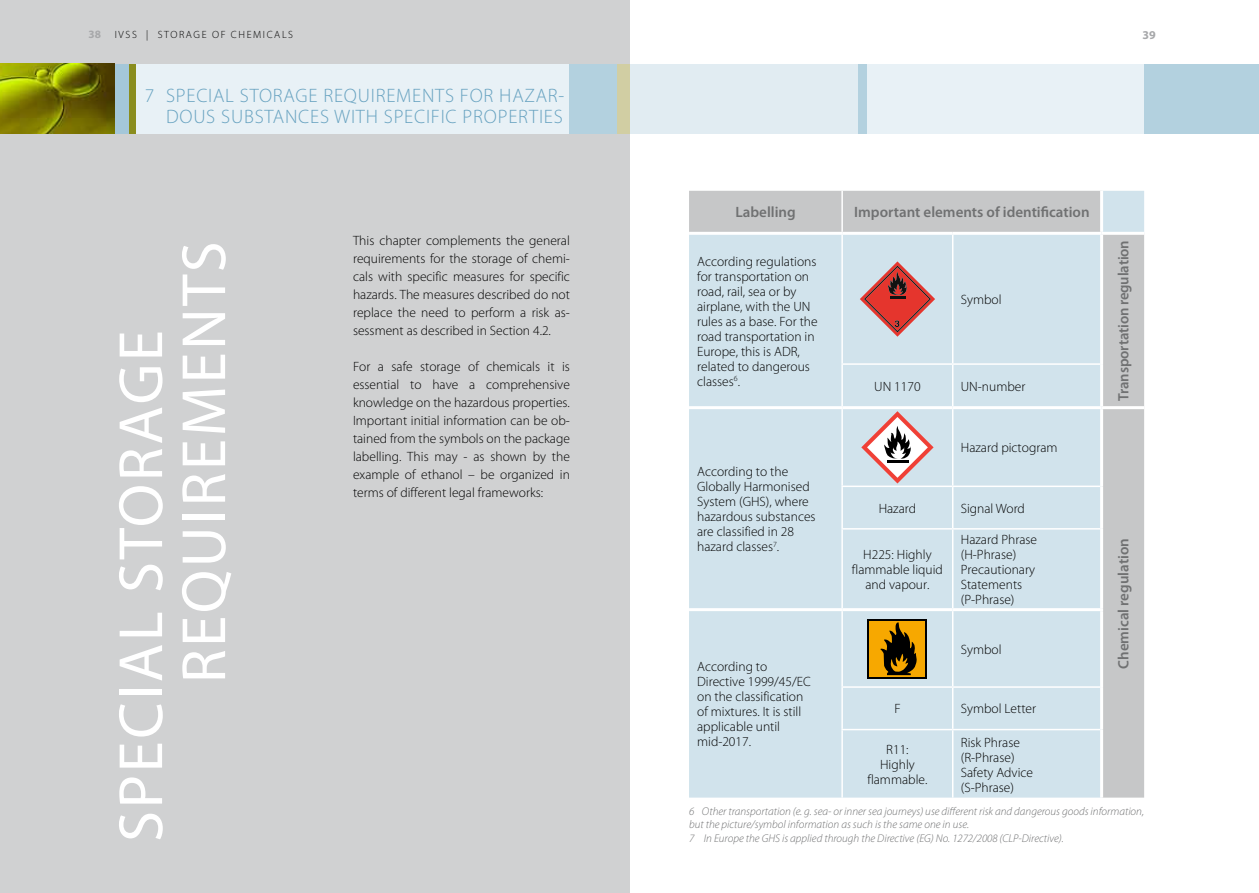
<style>
.page{position:relative;width:1259px;height:893px;background:#fff}
.page>*{position:absolute;margin:0;border:0;box-sizing:border-box;transform-origin:0 0}
.t1{font:63px/63px "Myriad Pro";letter-spacing:.04em;color:#fff}
.t2{font:300 19.5px/21px "Myriad Pro";letter-spacing:.04em;color:#67a2c0;text-align:right}
.t3{font:600 15px "Myriad Pro";color:#707172}
.t4{font:300 13.5px/15px "Myriad Pro";color:#000}
.t5{font:700 12px "Myriad Pro";color:#a7a8aa}
.t6{font:italic 300 11.25px/13.5px "Myriad Pro";color:#707172}
.t7{font:300 10.5px "Myriad Pro";letter-spacing:.15em;color:#000}
.s1{font-weight:700;font-size:11.25px;color:#a7a8aa}
</style>
<div class="page">
<div style="left:0;top:0;width:629px;height:893px;background:#d0d1d2"></div>
<div style="left:0;top:64px;width:1259px;height:69px;background:#b3d1df"></div>
<div style="left:103px;top:64px;width:1041px;height:69px;background:#e8f1f6"></div>
<div style="left:569px;top:64px;width:297px;height:69px;background:#b3d1df"></div>
<div style="left:629px;top:64px;width:228px;height:69px;background:#e1ecf2"></div>
<div style="left:115px;top:64px;width:19px;height:69px;background:#a4c7d9"></div>
<svg style="left:0;top:64px;width:115px;height:69px;background:#7a7803"></svg>
<div style="left:130px;top:64px;width:6px;height:69px;background:#8a8d1e"></div>
<div style="left:617px;top:64px;width:12px;height:69px;background:#d1cea3"></div>
<svg style="left:689px;top:191px;width:455px;height:607px;background:#cfdee6"></svg>
<hr style="left:841px;top:191px;width:2px;height:41px;background:#fff">
<hr style="left:841px;top:235px;width:2px;height:128px;background:#fff">
<hr style="left:952px;top:235px;width:1px;height:128px;background:#fff">
<hr style="left:841px;top:363px;width:111px;height:2px;background:#fff">
<hr style="left:841px;top:365px;width:2px;height:41px;background:#fff">
<hr style="left:952px;top:363px;width:148px;height:2px;background:#fff">
<hr style="left:952px;top:365px;width:1px;height:41px;background:#fff">
<hr style="left:841px;top:409px;width:2px;height:77px;background:#fff">
<hr style="left:952px;top:409px;width:1px;height:77px;background:#fff">
<hr style="left:841px;top:486px;width:111px;height:1px;background:#fff">
<hr style="left:841px;top:487px;width:2px;height:41px;background:#fff">
<hr style="left:952px;top:486px;width:148px;height:1px;background:#fff">
<hr style="left:952px;top:487px;width:1px;height:41px;background:#fff">
<hr style="left:841px;top:528px;width:111px;height:2px;background:#fff">
<hr style="left:841px;top:530px;width:2px;height:78px;background:#fff">
<hr style="left:952px;top:528px;width:148px;height:2px;background:#fff">
<hr style="left:952px;top:530px;width:1px;height:78px;background:#fff">
<hr style="left:841px;top:611px;width:2px;height:75px;background:#fff">
<hr style="left:952px;top:611px;width:1px;height:75px;background:#fff">
<hr style="left:841px;top:686px;width:111px;height:2px;background:#fff">
<hr style="left:841px;top:688px;width:2px;height:41px;background:#fff">
<hr style="left:952px;top:686px;width:148px;height:2px;background:#fff">
<hr style="left:952px;top:688px;width:1px;height:41px;background:#fff">
<hr style="left:841px;top:729px;width:111px;height:1px;background:#fff">
<hr style="left:841px;top:730px;width:2px;height:68px;background:#fff">
<hr style="left:952px;top:729px;width:148px;height:1px;background:#fff">
<hr style="left:952px;top:730px;width:1px;height:68px;background:#fff">
<hr style="left:689px;top:406px;width:153px;height:3px;background:#fff">
<hr style="left:842px;top:406px;width:110px;height:3px;background:#fff">
<hr style="left:952px;top:406px;width:149px;height:3px;background:#fff">
<hr style="left:1101px;top:406px;width:43px;height:3px;background:#fff">
<hr style="left:689px;top:232px;width:153px;height:3px;background:#fff">
<hr style="left:842px;top:232px;width:110px;height:3px;background:#fff">
<hr style="left:952px;top:232px;width:149px;height:3px;background:#fff">
<hr style="left:1101px;top:232px;width:43px;height:3px;background:#fff">
<hr style="left:689px;top:608px;width:153px;height:3px;background:#fff">
<hr style="left:842px;top:608px;width:110px;height:3px;background:#fff">
<hr style="left:952px;top:608px;width:151px;height:3px;background:#fff">
<hr style="left:1100px;top:191px;width:3px;height:41px;background:#fff">
<hr style="left:1100px;top:235px;width:3px;height:129px;background:#fff">
<hr style="left:1100px;top:364px;width:3px;height:42px;background:#fff">
<hr style="left:1100px;top:409px;width:3px;height:77px;background:#fff">
<hr style="left:1100px;top:486px;width:3px;height:43px;background:#fff">
<hr style="left:1100px;top:529px;width:3px;height:79px;background:#fff">
<hr style="left:1100px;top:611px;width:3px;height:76px;background:#fff">
<hr style="left:1100px;top:687px;width:3px;height:43px;background:#fff">
<hr style="left:1100px;top:730px;width:3px;height:68px;background:#fff">
<svg style="left:860px;top:261px;width:75px;height:76px;background:#c98c8d"></svg>
<svg style="left:861px;top:411px;width:72px;height:72px"></svg>
<svg style="left:868px;top:619px;width:59px;height:59px"></svg>
<div style="left:869px;top:621px;width:56px;height:55px;background:#f7a800"></div>
<svg style="left:880px;top:622px;width:37px;height:53px"></svg>
<p class="t7" style="left:88px;top:28px;width:206px"><span class="s1">38</span> IVSS | STORAGE OF CHEMICALS</p>
<p class="t5" style="left:1142px;top:27px;width:15px">39</p>
<h2 class="t2" style="left:145px;top:85px;width:421px">7 SPECIAL STORAGE REQUIREMENTS FOR HAZAR-<br>DOUS SUBSTANCES WITH SPECIFIC PROPERTIES</h2>
<h1 class="t1" style="left:108px;top:683px;width:443px;text-indent:-159px;rotate:-90deg">SPECIAL STORAGE<br>REQUIREMENTS</h1>
<p class="t4" style="left:353px;top:231px;width:218px;line-height:18px;text-align:justify">This chapter complements the general requirements for the storage of chemi&shy;cals with specific measures for specific hazards. The measures described do not replace the need to perform a risk as&shy;sessment as described in Section 4.2.</p>
<p class="t4" style="left:353px;top:357px;width:218px;line-height:18px;text-align:justify">For a safe storage of chemicals it is essential to have a comprehensive knowledge on the hazardous properties.<br>Important initial information can be ob&shy;tained from the symbols on the package labelling. This may - as shown by the example of ethanol – be organized in terms of different legal frameworks:</p>
<p class="t3" style="left:735px;top:202px;width:62px">Labelling</p>
<p class="t3" style="left:854px;top:202px;width:237px">Important elements of identification</p>
<p class="t4" style="left:697px;top:253px;width:122px">According regulations for transportation on road, rail, sea or by airplane, with the UN rules as a base. For the road transportation in<br>Europe, this is ADR, related to dangerous classes<sup>6</sup>.</p>
<p class="t4" style="left:961px;top:292px;width:42px">Symbol</p>
<p class="t4" style="left:874px;top:378px;width:48px">UN 1170</p>
<p class="t4" style="left:961px;top:378px;width:66px">UN-number</p>
<p class="t4" style="left:961px;top:440px;width:98px">Hazard pictogram</p>
<p class="t3" style="left:1114px;top:401px;width:162px;rotate:-90deg">Transportation regulation</p>
<p class="t4" style="left:697px;top:464px;width:120px">According to the<br>Globally Harmonised<br>System (GHS), where hazardous substances are classified in 28 hazard classes<sup>7</sup>.</p>
<p class="t4" style="left:878px;top:500px;width:39px">Hazard</p>
<p class="t4" style="left:961px;top:500px;width:66px">Signal Word</p>
<p class="t4" style="left:852px;top:547px;width:92px;text-align:center">H225: Highly flammable liquid and vapour.</p>
<p class="t4" style="left:961px;top:532px;width:78px">Hazard Phrase (H-Phrase)<br>Precautionary<br>Statements (P-Phrase)</p>
<p class="t3" style="left:1114px;top:669px;width:132px;rotate:-90deg">Chemical regulation</p>
<p class="t4" style="left:961px;top:642px;width:42px">Symbol</p>
<p class="t4" style="left:697px;top:659px;width:115px">According to<br>Directive 1999/45/EC on the classification of mixtures. It is still applicable until mid-2017.</p>
<p class="t4" style="left:894px;top:701px;width:8px">F</p>
<p class="t4" style="left:961px;top:701px;width:77px">Symbol Letter</p>
<p class="t4" style="left:867px;top:742px;width:61px;text-align:center">R11:<br>Highly flammable.</p>
<p class="t4" style="left:961px;top:734px;width:74px">Risk Phrase (R-Phrase)<br>Safety Advice (S-Phrase)</p>
<p class="t6" style="left:689px;top:804px;width:456px">6 Other transportation (e. g. sea- or inner sea journeys) use different risk and dangerous goods information, but the picture/symbol information as such is the same one in use.<br>7 In Europe the GHS is applied through the Directive (EG) No. 1272/2008 (CLP-Directive).</p>
</div>
